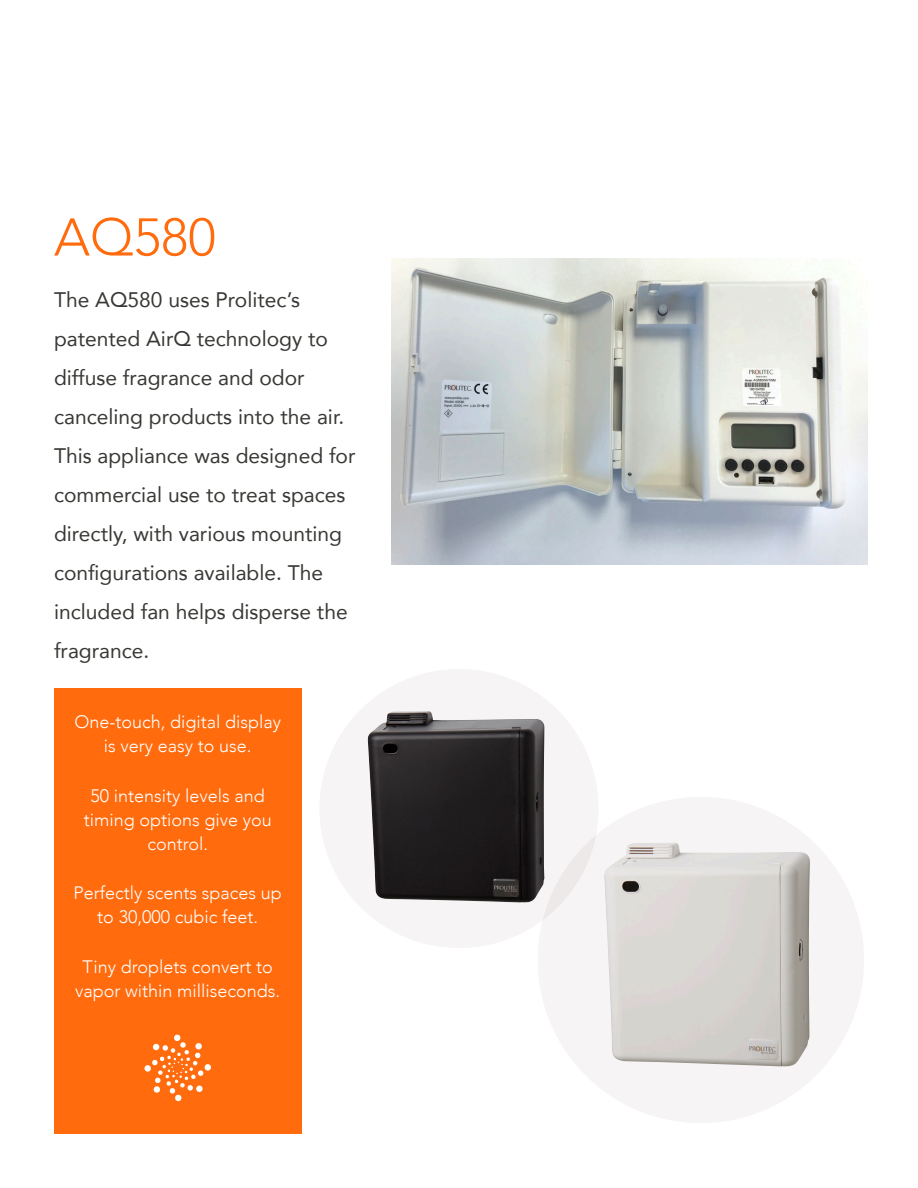
<style>
.page{position:relative;width:918px;height:1188px;background:#fff}
.page>*{position:absolute;margin:0;border:0;box-sizing:border-box;transform-origin:0 0}
.Model_Name{font:300 52.5px "Avenir";color:#ff6b0d}
.Body_Copy{font:21px/39px "Avenir";color:#383935}
.Call_outs{font:300 18px/24px "Avenir";color:#fff;text-align:center}
</style>
<div class="page">
<div style="left:538px;top:797px;width:326px;height:326px;background:#f6f4f4;border-radius:50%"></div>
<img style="left:604px;top:843px;width:206px;height:223px">
<div style="left:320px;top:669px;width:278px;height:279px;background:#f6f4f4;border-radius:50%"></div>
<img style="left:368px;top:711px;width:176px;height:192px">
<div style="left:54px;top:688px;width:248px;height:446px;background:#ff6b0d"></div>
<img style="left:392px;top:258px;width:476px;height:306px">
<svg style="left:144px;top:1034px;width:67px;height:67px"></svg>
<p class="Model_Name" style="left:54px;top:206px;width:163px">AQ580</p>
<p class="Body_Copy" style="left:54px;top:279px;width:303px">The AQ580 uses Prolitec’s patented AirQ technology to diffuse fragrance and odor canceling products into the air.<br>This appliance was designed for commercial use to treat spaces directly, with various mounting configurations available. The included fan helps disperse the fragrance.</p>
<p class="Call_outs" style="left:74px;top:710px;width:208px">One-touch, digital display is very easy to use.</p>
<p class="Call_outs" style="left:84px;top:784px;width:190px">50 intensity levels and timing options give you control.</p>
<p class="Call_outs" style="left:74px;top:881px;width:210px">Perfectly scents spaces up to 30,000 cubic feet.</p>
<p class="Call_outs" style="left:75px;top:955px;width:207px">Tiny droplets convert to vapor within milliseconds.</p>
</div>
